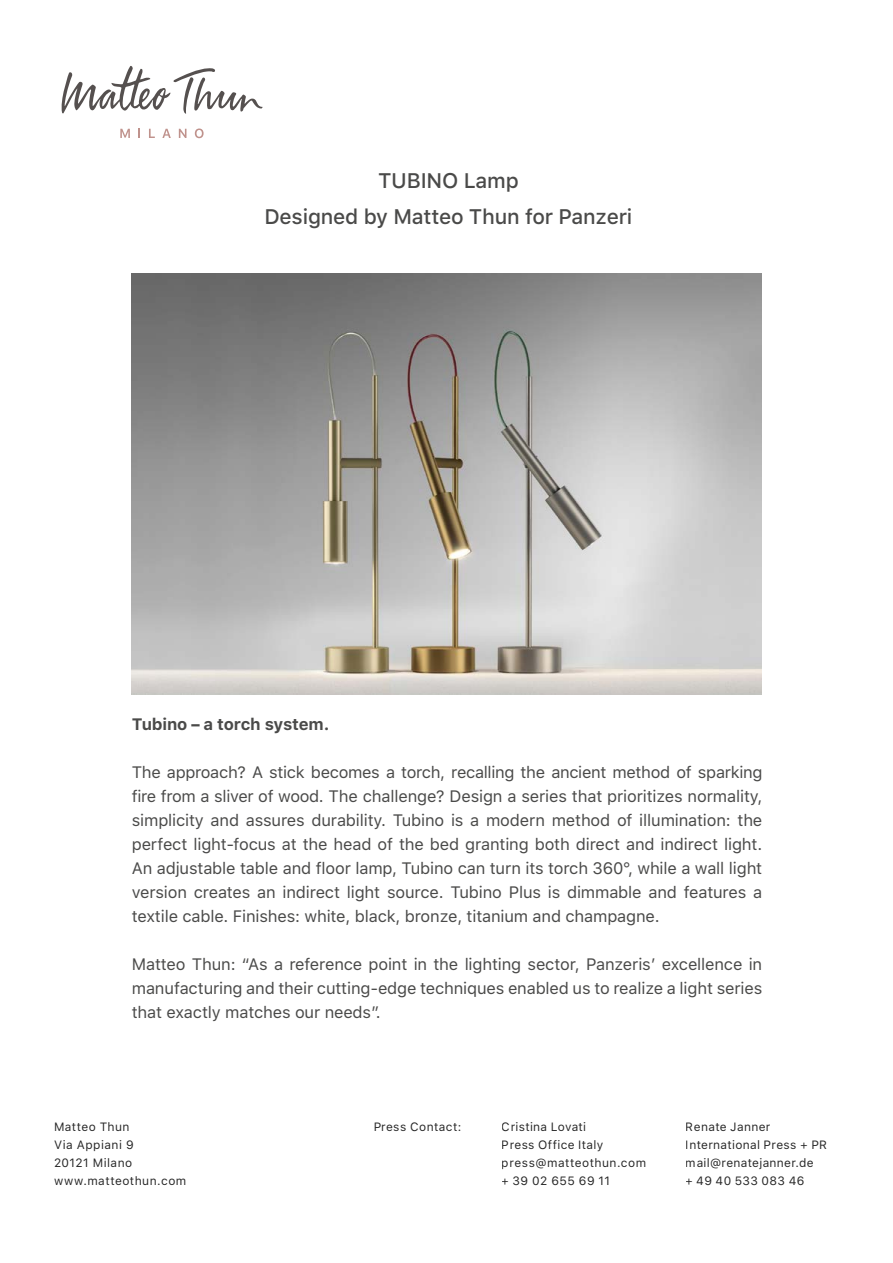
<style>
.page{position:relative;width:893px;height:1263px;background:#fff}
.page>*{position:absolute;margin:0;border:0;box-sizing:border-box;transform-origin:0 0}
.t1{font:500 21px/36px "SF Pro Text";letter-spacing:-.01em;color:#4a4a49;text-align:center}
.t2{font:16.5px/24px "SF Pro Text";letter-spacing:-.01em;color:#4a4a49;text-align:justify}
.t3{font:700 16.5px "SF Pro Text";letter-spacing:-.01em;color:#4a4a49}
.t4{font:12px/18px "SF Pro Text";letter-spacing:.03em;color:#000}
</style>
<div class="page">
<svg style="left:61px;top:66px;width:202px;height:48px"></svg>
<svg style="left:120px;top:129px;width:10px;height:9px"></svg>
<svg style="left:149px;top:129px;width:6px;height:9px"></svg>
<svg style="left:162px;top:129px;width:9px;height:9px"></svg>
<svg style="left:179px;top:129px;width:7px;height:9px"></svg>
<svg style="left:195px;top:128px;width:9px;height:10px"></svg>
<img style="left:132px;top:274px;width:630px;height:420px">
<p class="t1" style="left:264px;top:164px;width:369px">TUBINO Lamp<br>Designed by Matteo Thun for Panzeri</p>
<p class="t3" style="left:132px;top:715px;width:199px">Tubino – a torch system.</p>
<p class="t2" style="left:132px;top:761px;width:632px">The approach? A stick becomes a torch, recalling the ancient method of sparking fire from a sliver of wood. The challenge? Design a series that prioritizes normality, simplicity and assures durability. Tubino is a modern method of illumination: the perfect light-focus at the head of the bed granting both direct and indirect light.<br>An adjustable table and floor lamp, Tubino can turn its torch 360°, while a wall light version creates an indirect light source. Tubino Plus is dimmable and features a textile cable. Finishes: white, black, bronze, titanium and champagne.</p>
<p class="t2" style="left:132px;top:953px;width:632px">Matteo Thun: “As a reference point in the lighting sector, Panzeris’ excellence in manufacturing and their cutting-edge techniques enabled us to realize a light series that exactly matches our needs”.</p>
<p class="t4" style="left:54px;top:1118px;width:77px">Matteo Thun</p>
<p class="t4" style="left:373px;top:1118px;width:90px">Press Contact:</p>
<p class="t4" style="left:54px;top:1136px;width:134px">Via Appiani 9<br>20121 Milano www.matteothun.com</p>
<p class="t4" style="left:502px;top:1118px;width:146px">Cristina Lovati<br>Press Office Italy press@matteothun.com + 39 02 655 69 11</p>
<p class="t4" style="left:686px;top:1118px;width:143px">Renate Janner<br>International Press + PR mail@renatejanner.de<br>+ 49 40 533 083 46</p>
</div>
